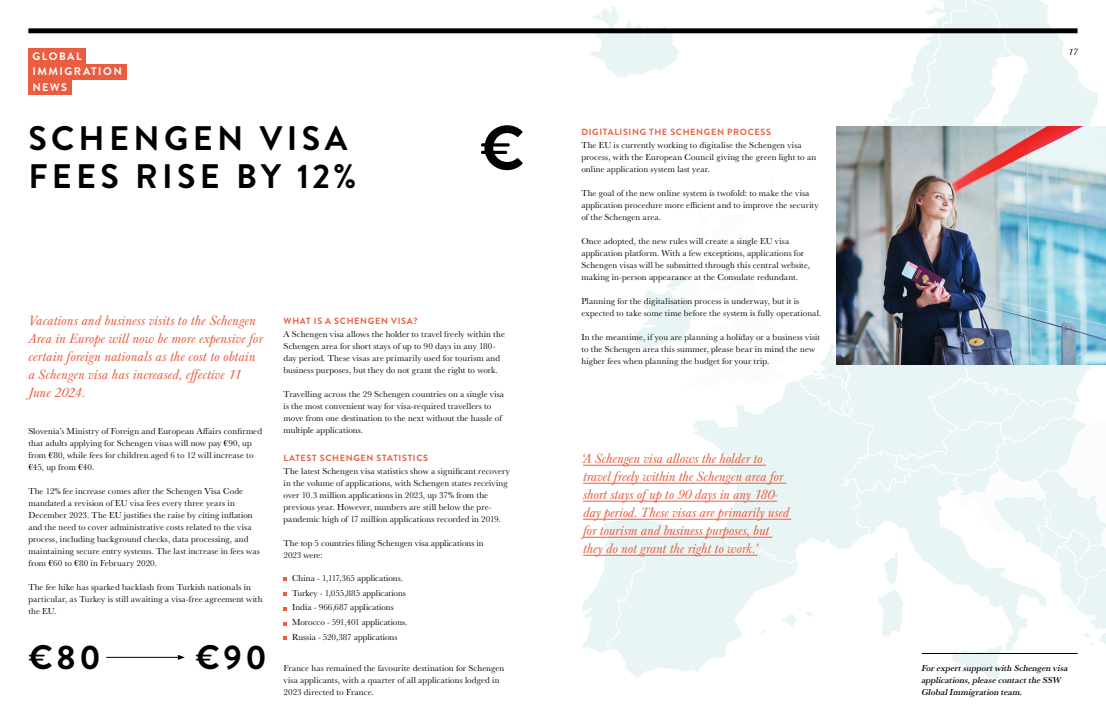
<style>
.page{position:relative;width:1106px;height:723px;background:#fff}
.page>*{position:absolute;margin:0;border:0;box-sizing:border-box;transform-origin:0 0}
.t1{font:700 62.4px "Brandon Grotesque";color:#000}
.t2{font:700 34px/38px "Brandon Grotesque";letter-spacing:.125em;color:#000}
.t3{font:italic 14px/18px "Baskerville URW";color:#eb5d40}
.t4{font:700 11px/15.6px "Brandon Grotesque";letter-spacing:.135em;color:#fff}
.t5{font:italic 9.5px "Baskerville URW";color:#000}
.t6{font:9px/12px "Baskerville URW";letter-spacing:.01em;color:#000}
.t7{font:italic 500 9px/12px "Baskerville URW";color:#000}
.t8{font:700 9px "Brandon Grotesque";letter-spacing:.075em;color:#eb5d40}
</style>
<div class="page">
<svg style="left:586px;top:5px;width:94px;height:73px"></svg>
<svg style="left:689px;top:380px;width:109px;height:132px"></svg>
<svg style="left:581px;top:554px;width:20px;height:99px"></svg>
<svg style="left:632px;top:277px;width:158px;height:116px"></svg>
<svg style="left:601px;top:512px;width:197px;height:166px"></svg>
<svg style="left:798px;top:0;width:308px;height:694px"></svg>
<div style="left:28px;top:28px;width:525px;height:5px;background:#000"></div>
<div style="left:553px;top:28px;width:524px;height:5px;background:#000"></div>
<svg style="left:283px;top:577px;width:4px;height:4px"></svg>
<svg style="left:283px;top:592px;width:4px;height:4px"></svg>
<svg style="left:283px;top:607px;width:4px;height:3px"></svg>
<svg style="left:283px;top:622px;width:4px;height:3px"></svg>
<svg style="left:283px;top:637px;width:4px;height:3px"></svg>
<div style="left:28px;top:48px;width:58px;height:16px;background:#eb5d40"></div>
<div style="left:28px;top:64px;width:99px;height:16px;background:#eb5d40"></div>
<div style="left:28px;top:79px;width:43px;height:16px;background:#eb5d40"></div>
<hr style="left:921px;top:653px;width:156px;height:1px;background:#000">
<hr style="left:583px;top:465px;width:183px;height:1px;background:#eb5d40">
<hr style="left:583px;top:483px;width:203px;height:1px;background:#eb5d40">
<hr style="left:583px;top:501px;width:194px;height:1px;background:#eb5d40">
<hr style="left:583px;top:519px;width:208px;height:1px;background:#eb5d40">
<hr style="left:583px;top:537px;width:189px;height:1px;background:#eb5d40">
<hr style="left:583px;top:555px;width:174px;height:1px;background:#eb5d40">
<hr style="left:106px;top:657px;width:73px;height:1px;background:#000">
<svg style="left:178px;top:655px;width:7px;height:5px"></svg>
<img style="left:836px;top:126px;width:270px;height:238px">
<p class="t4" style="left:32px;top:48px;width:91px">GLOBAL<br>IMMIGRATION<br>NEWS</p>
<h2 class="t2" style="left:29px;top:120px;width:329px">SCHENGEN VISA<br>FEES RISE BY 12%</h2>
<h1 class="t1" style="left:480px;top:104px;width:46px">€</h1>
<h3 class="t3" style="left:28px;top:312px;width:236px">Vacations and business visits to the Schengen Area in Europe will now be more expensive for certain foreign nationals as the cost to obtain a Schengen visa has increased, effective 11<br>June 2024.</h3>
<p class="t6" style="left:28px;top:424px;width:235px">Slovenia’s Ministry of Foreign and European Affairs confirmed that adults applying for Schengen visas will now pay €90, up from €80, while fees for children aged 6 to 12 will increase to €45, up from €40.</p>
<p class="t6" style="left:28px;top:484px;width:233px">The 12% fee increase comes after the Schengen Visa Code mandated a revision of EU visa fees every three years in December 2023. The EU justifies the raise by citing inflation and the need to cover administrative costs related to the visa process, including background checks, data processing, and maintaining secure entry systems. The last increase in fees was from €60 to €80 in February 2020.</p>
<p class="t6" style="left:28px;top:580px;width:236px">The fee hike has sparked backlash from Turkish nationals in particular, as Turkey is still awaiting a visa-free agreement with the EU.</p>
<h2 class="t2" style="left:28px;top:639px;width:74px">€80</h2>
<h2 class="t2" style="left:196px;top:639px;width:73px">€90</h2>
<p class="t8" style="left:284px;top:314px;width:135px">WHAT IS A SCHENGEN VISA?</p>
<p class="t6" style="left:283px;top:328px;width:223px">A Schengen visa allows the holder to travel freely within the Schengen area for short stays of up to 90 days in any 180- day period. These visas are primarily used for tourism and business purposes, but they do not grant the right to work.</p>
<p class="t6" style="left:283px;top:388px;width:222px">Travelling across the 29 Schengen countries on a single visa is the most convenient way for visa-required travellers to move from one destination to the next without the hassle of multiple applications.</p>
<p class="t8" style="left:284px;top:451px;width:146px">LATEST SCHENGEN STATISTICS</p>
<p class="t6" style="left:283px;top:464px;width:228px">The latest Schengen visa statistics show a significant recovery in the volume of applications, with Schengen states receiving over 10.3 million applications in 2023, up 37% from the previous year. However, numbers are still below the pre&shy;pandemic high of 17 million applications recorded in 2019.</p>
<p class="t6" style="left:283px;top:536px;width:201px">The top 5 countries filing Schengen visa applications in<br>2023 were:</p>
<p class="t6" style="left:292px;top:570px;width:117px;line-height:14.8px">China - 1,117,365 applications.<br>Turkey - 1,055,885 applications<br>India - 966,687 applications<br>Morocco - 591,401 applications.<br>Russia - 520,387 applications</p>
<p class="t6" style="left:283px;top:661px;width:222px">France has remained the favourite destination for Schengen visa applicants, with a quarter of all applications lodged in<br>2023 directed to France.</p>
<p class="t8" style="left:581px;top:126px;width:191px">DIGITALISING THE SCHENGEN PROCESS</p>
<p class="t6" style="left:581px;top:139px;width:236px">The EU is currently working to digitalise the Schengen visa process, with the European Council giving the green light to an online application system last year.</p>
<p class="t6" style="left:581px;top:187px;width:239px">The goal of the new online system is twofold: to make the visa application procedure more efficient and to improve the security of the Schengen area.</p>
<p class="t6" style="left:581px;top:235px;width:230px">Once adopted, the new rules will create a single EU visa application platform. With a few exceptions, applications for Schengen visas will be submitted through this central website, making in-person appearance at the Consulate redundant.</p>
<p class="t6" style="left:581px;top:295px;width:241px">Planning for the digitalisation process is underway, but it is expected to take some time before the system is fully operational.</p>
<p class="t6" style="left:581px;top:331px;width:240px">In the meantime, if you are planning a holiday or a business visit to the Schengen area this summer, please bear in mind the new higher fees when planning the budget for your trip.</p>
<h3 class="t3" style="left:581px;top:450px;width:209px">‘A Schengen visa allows the holder to travel freely within the Schengen area for short stays of up to 90 days in any 180- day period. These visas are primarily used for tourism and business purposes, but they do not grant the right to work.’</h3>
<p class="t5" style="left:1068px;top:46px;width:11px">17</p>
<p class="t7" style="left:921px;top:661px;width:148px">For expert support with Schengen visa applications, please contact the SSW<br>Global Immigration team.</p>
</div>
